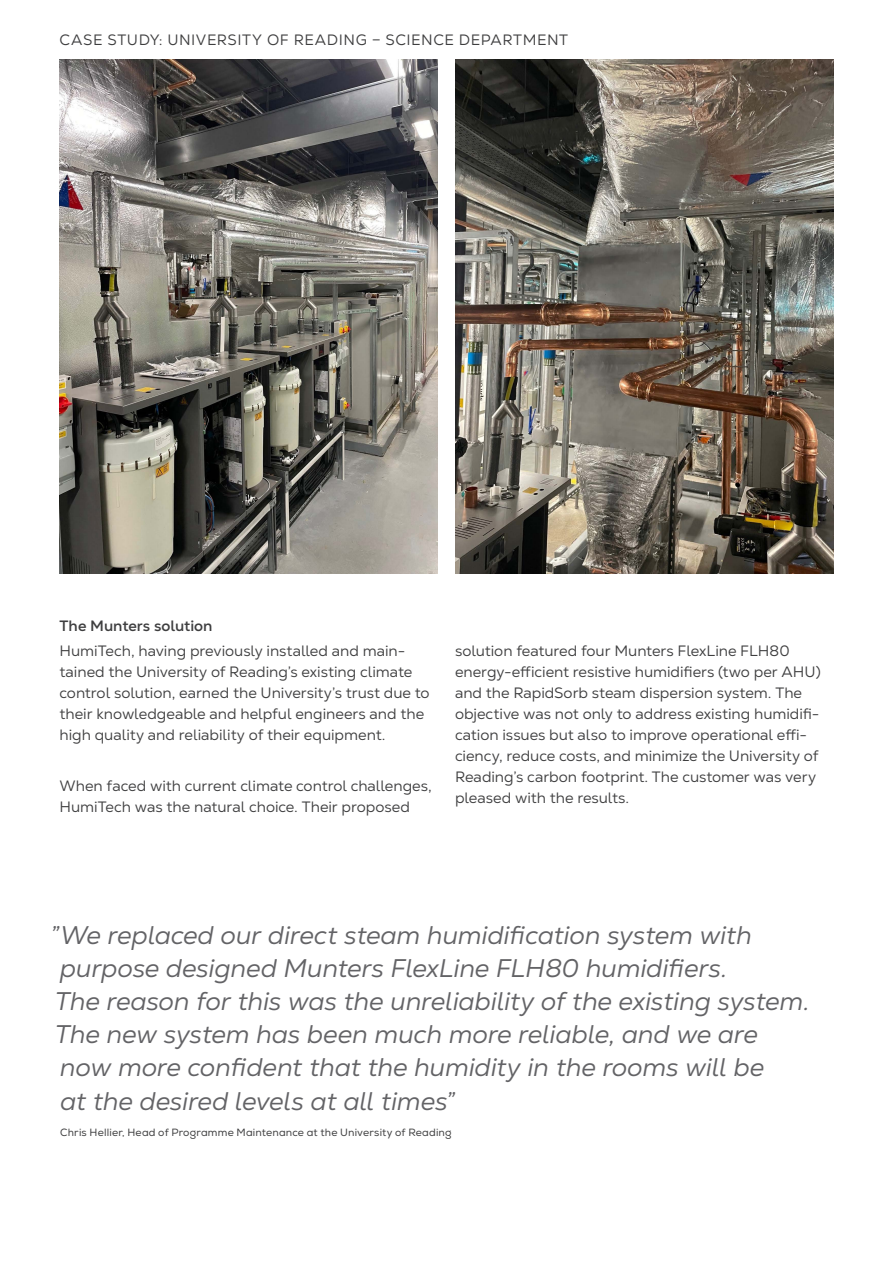
<style>
.page{position:relative;width:893px;height:1263px;background:#fff}
.page>*{position:absolute;margin:0;border:0;box-sizing:border-box;transform-origin:0 0}
.Citat{font:italic 25.5px/33.3px "Nexa Text";letter-spacing:-.01em;color:#636366}
.Sub_heading{font:15px/21px "Nexa Text";color:#3e3e3f}
.Sub_heading-2{font:15px "Nexa Text";letter-spacing:.035em;color:#3e3e3f}
.Sub_heading-3{font:700 15px "Nexa Text";color:#3e3e3f}
.Tabell{font:10.5px "Nexa";letter-spacing:.015em;color:#3e3e3f}
</style>
<div class="page">
<img style="left:60px;top:60px;width:378px;height:514px">
<img style="left:455px;top:60px;width:378px;height:514px">
<p class="Sub_heading-2" style="left:60px;top:30px;width:510px">CASE STUDY: UNIVERSITY OF READING – SCIENCE DEPARTMENT</p>
<p class="Sub_heading-3" style="left:60px;top:616px;width:155px">The Munters solution</p>
<p class="Sub_heading" style="left:60px;top:641px;width:372px">HumiTech, having previously installed and main&shy;tained the University of Reading’s existing climate control solution, earned the University’s trust due to their knowledgeable and helpful engineers and the high quality and reliability of their equipment.</p>
<p class="Sub_heading" style="left:60px;top:775px;width:374px">When faced with current climate control challenges,<br>HumiTech was the natural choice. Their proposed</p>
<p class="Sub_heading" style="left:455px;top:641px;width:367px">solution featured four Munters FlexLine FLH80 energy-efficient resistive humidifiers (two per AHU) and the RapidSorb steam dispersion system. The objective was not only to address existing humidifi&shy;cation issues but also to improve operational effi&shy;ciency, reduce costs, and minimize the University of Reading’s carbon footprint. The customer was very pleased with the results.</p>
<p class="Citat" style="left:50px;top:918px;width:761px">”We replaced our direct steam humidification system with purpose designed Munters FlexLine FLH80 humidifiers.<br>The reason for this was the unreliability of the existing system.<br>The new system has been much more reliable, and we are now more confident that the humidity in the rooms will be<br>at the desired levels at all times”</p>
<p class="Tabell" style="left:60px;top:1126px;width:393px">Chris Hellier, Head of Programme Maintenance at the University of Reading</p>
</div>
